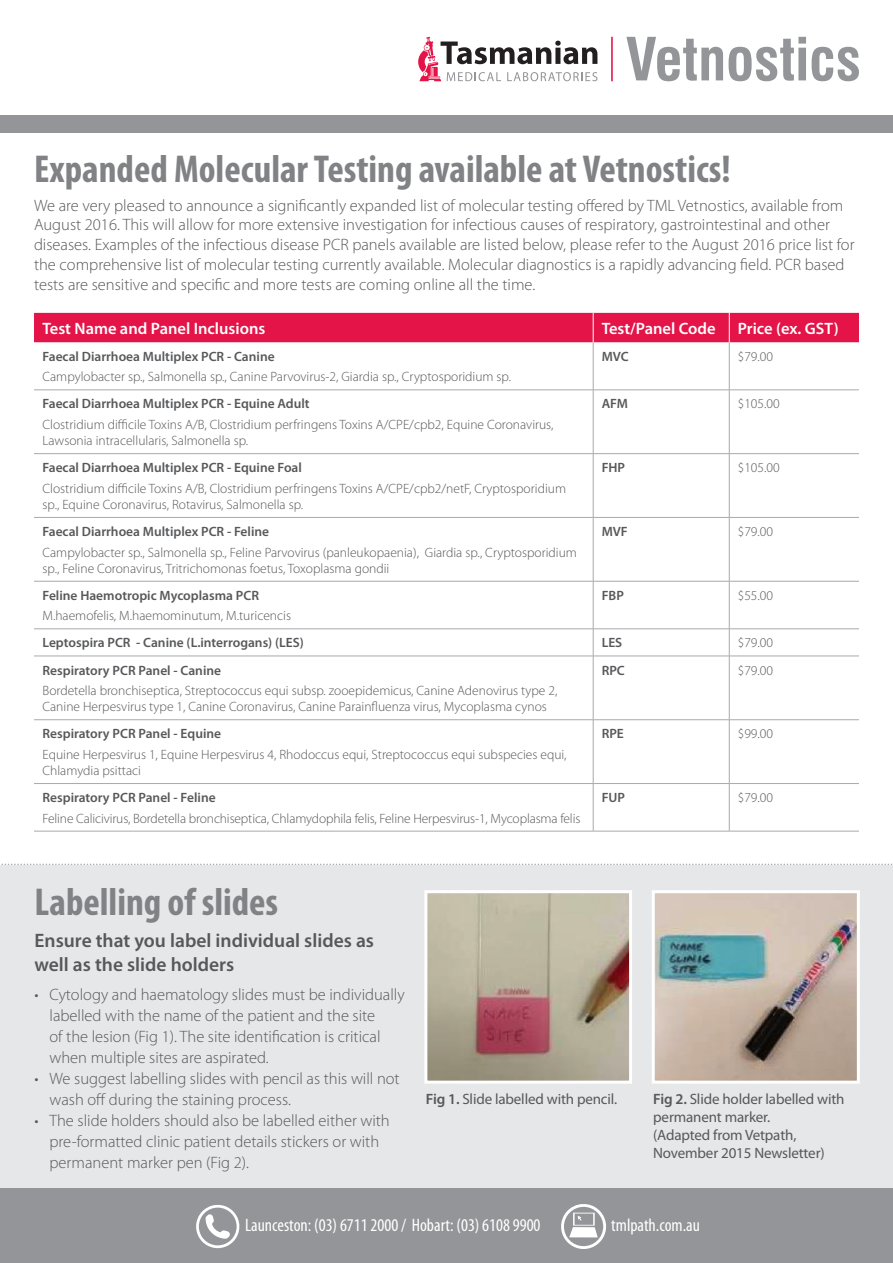
<style>
.page{position:relative;width:893px;height:1263px;background:#fff}
.page>*{position:absolute;margin:0;border:0;box-sizing:border-box;transform-origin:0 0}
.ArticleBodyCopy{font:700 condensed 39px "Myriad Pro";color:#808285}
.t1{font:600 19.5px/23.4px "Myriad Pro";color:#57585a}
.t2{font:condensed 18px "Myriad Pro";color:#fff}
.t3{font:300 16.5px/21px "Myriad Pro";color:#57585a}
.t4{font:600 16.5px "Myriad Pro";color:#fff}
.ArticleBodyCopy-2{font:15px/18px "Myriad Pro";letter-spacing:-.01em;color:#57585a}
.t5{font:300 13.5px/16.2px "Myriad Pro";color:#57585a}
.t6{font:600 13.5px "Myriad Pro";color:#57585a}
.s1{font-weight:600}
</style>
<div class="page">
<svg style="left:626px;top:37px;width:97px;height:44px"></svg>
<svg style="left:729px;top:37px;width:77px;height:44px"></svg>
<svg style="left:812px;top:47px;width:47px;height:34px"></svg>
<hr style="left:611px;top:37px;width:2px;height:44px;background:#e41448">
<svg style="left:418px;top:37px;width:179px;height:44px"></svg>
<div style="left:0;top:116px;width:893px;height:17px;background:#939598"></div>
<div style="left:0;top:1188px;width:893px;height:75px;background:#939598"></div>
<svg style="left:196px;top:1205px;width:43px;height:43px"></svg>
<svg style="left:561px;top:1204px;width:45px;height:45px"></svg>
<div style="left:0;top:865px;width:893px;height:323px;background:#e6e7e9"></div>
<img style="left:428px;top:894px;width:200px;height:185px">
<div style="left:424px;top:890px;width:208px;height:193px;border:3px solid #fff"></div>
<img style="left:656px;top:894px;width:200px;height:185px">
<div style="left:652px;top:890px;width:208px;height:193px;border:3px solid #fff"></div>
<hr style="left:593px;top:342px;width:1px;height:48px;background:#a8a9ad">
<hr style="left:729px;top:342px;width:1px;height:48px;background:#a8a9ad">
<hr style="left:34px;top:390px;width:559px;height:1px;background:#a8a9ad">
<hr style="left:593px;top:390px;width:136px;height:1px;background:#a8a9ad">
<hr style="left:593px;top:390px;width:1px;height:63px;background:#a8a9ad">
<hr style="left:729px;top:390px;width:130px;height:1px;background:#a8a9ad">
<hr style="left:729px;top:390px;width:1px;height:63px;background:#a8a9ad">
<hr style="left:34px;top:453px;width:559px;height:1px;background:#a8a9ad">
<hr style="left:593px;top:453px;width:136px;height:1px;background:#a8a9ad">
<hr style="left:593px;top:454px;width:1px;height:63px;background:#a8a9ad">
<hr style="left:729px;top:453px;width:130px;height:1px;background:#a8a9ad">
<hr style="left:729px;top:454px;width:1px;height:63px;background:#a8a9ad">
<hr style="left:34px;top:517px;width:559px;height:1px;background:#a8a9ad">
<hr style="left:593px;top:517px;width:136px;height:1px;background:#a8a9ad">
<hr style="left:593px;top:518px;width:1px;height:63px;background:#a8a9ad">
<hr style="left:729px;top:517px;width:130px;height:1px;background:#a8a9ad">
<hr style="left:729px;top:518px;width:1px;height:63px;background:#a8a9ad">
<hr style="left:34px;top:581px;width:559px;height:1px;background:#a8a9ad">
<hr style="left:593px;top:581px;width:136px;height:1px;background:#a8a9ad">
<hr style="left:593px;top:581px;width:1px;height:48px;background:#a8a9ad">
<hr style="left:729px;top:581px;width:130px;height:1px;background:#a8a9ad">
<hr style="left:729px;top:581px;width:1px;height:48px;background:#a8a9ad">
<hr style="left:34px;top:628px;width:559px;height:1px;background:#a8a9ad">
<hr style="left:593px;top:628px;width:136px;height:1px;background:#a8a9ad">
<svg style="left:593px;top:629px;width:1px;height:27px"></svg>
<hr style="left:729px;top:628px;width:130px;height:1px;background:#a8a9ad">
<svg style="left:729px;top:629px;width:1px;height:27px"></svg>
<hr style="left:34px;top:656px;width:559px;height:1px;background:#a8a9ad">
<hr style="left:593px;top:656px;width:136px;height:1px;background:#a8a9ad">
<hr style="left:593px;top:656px;width:1px;height:63px;background:#a8a9ad">
<hr style="left:729px;top:656px;width:130px;height:1px;background:#a8a9ad">
<hr style="left:729px;top:656px;width:1px;height:63px;background:#a8a9ad">
<hr style="left:34px;top:719px;width:559px;height:1px;background:#a8a9ad">
<hr style="left:593px;top:719px;width:136px;height:1px;background:#a8a9ad">
<hr style="left:593px;top:720px;width:1px;height:63px;background:#a8a9ad">
<hr style="left:729px;top:719px;width:130px;height:1px;background:#a8a9ad">
<hr style="left:729px;top:720px;width:1px;height:63px;background:#a8a9ad">
<hr style="left:34px;top:783px;width:559px;height:1px;background:#a8a9ad">
<hr style="left:593px;top:783px;width:136px;height:1px;background:#a8a9ad">
<hr style="left:593px;top:784px;width:1px;height:47px;background:#a8a9ad">
<hr style="left:729px;top:783px;width:130px;height:1px;background:#a8a9ad">
<hr style="left:729px;top:784px;width:1px;height:47px;background:#a8a9ad">
<hr style="left:34px;top:831px;width:559px;height:1px;background:#a8a9ad">
<hr style="left:593px;top:831px;width:136px;height:1px;background:#a8a9ad">
<hr style="left:729px;top:831px;width:130px;height:1px;background:#a8a9ad">
<div style="left:34px;top:313px;width:825px;height:29px;background:#e41448"></div>
<svg style="left:1px;top:863px;width:892px;height:2px"></svg>
<p class="ArticleBodyCopy" style="left:34px;top:145px;width:698px">Expanded Molecular Testing available at Vetnostics!</p>
<p class="t3" style="left:34px;top:196px;width:822px;line-height:19.8px">We are very pleased to announce a significantly expanded list of molecular testing offered by TML Vetnostics, available from August 2016. This will allow for more extensive investigation for infectious causes of respiratory, gastrointestinal and other diseases. Examples of the infectious disease PCR panels available are listed below, please refer to the August 2016 price list for the comprehensive list of molecular testing currently available. Molecular diagnostics is a rapidly advancing field. PCR based tests are sensitive and specific and more tests are coming online all the time.</p>
<p class="t4" style="left:43px;top:319px;width:224px">Test Name and Panel Inclusions</p>
<p class="t4" style="left:602px;top:319px;width:115px">Test/Panel Code</p>
<p class="t4" style="left:738px;top:319px;width:103px">Price (ex. GST)</p>
<p class="t6" style="left:43px;top:349px;width:234px">Faecal Diarrhoea Multiplex PCR - Canine</p>
<p class="t5" style="left:43px;top:369px;width:470px">Campylobacter sp., Salmonella sp., Canine Parvovirus-2, Giardia sp., Cryptosporidium sp.</p>
<p class="t6" style="left:602px;top:349px;width:29px">MVC</p>
<p class="t5" style="left:738px;top:348px;width:37px">$79.00</p>
<p class="t6" style="left:43px;top:396px;width:269px">Faecal Diarrhoea Multiplex PCR - Equine Adult</p>
<p class="t5" style="left:43px;top:417px;width:512px">Clostridium difficile Toxins A/B, Clostridium perfringens Toxins A/CPE/cpb2, Equine Coronavirus,<br>Lawsonia intracellularis, Salmonella sp.</p>
<p class="t6" style="left:43px;top:460px;width:261px">Faecal Diarrhoea Multiplex PCR - Equine Foal</p>
<p class="t5" style="left:43px;top:480px;width:525px">Clostridium difficile Toxins A/B, Clostridium perfringens Toxins A/CPE/cpb2/netF, Cryptosporidium sp., Equine Coronavirus, Rotavirus, Salmonella sp.</p>
<p class="t6" style="left:43px;top:524px;width:228px">Faecal Diarrhoea Multiplex PCR - Feline</p>
<p class="t5" style="left:43px;top:544px;width:536px">Campylobacter sp., Salmonella sp., Feline Parvovirus (panleukopaenia), Giardia sp., Cryptosporidium sp., Feline Coronavirus, Tritrichomonas foetus, Toxoplasma gondii</p>
<p class="t6" style="left:43px;top:588px;width:218px">Feline Haemotropic Mycoplasma PCR</p>
<p class="t5" style="left:43px;top:608px;width:250px">M.haemofelis, M.haemominutum, M.turicencis</p>
<p class="t6" style="left:602px;top:396px;width:28px">AFM</p>
<p class="t5" style="left:738px;top:396px;width:43px">$105.00</p>
<p class="t6" style="left:602px;top:460px;width:25px">FHP</p>
<p class="t5" style="left:738px;top:460px;width:43px">$105.00</p>
<p class="t6" style="left:602px;top:524px;width:28px">MVF</p>
<p class="t5" style="left:738px;top:524px;width:37px">$79.00</p>
<p class="t6" style="left:602px;top:588px;width:24px">FBP</p>
<p class="t5" style="left:738px;top:587px;width:37px">$55.00</p>
<p class="t6" style="left:43px;top:635px;width:263px">Leptospira PCR - Canine (L.interrogans) (LES)</p>
<p class="t6" style="left:602px;top:635px;width:22px">LES</p>
<p class="t5" style="left:738px;top:635px;width:37px">$79.00</p>
<p class="t6" style="left:43px;top:663px;width:180px">Respiratory PCR Panel - Canine</p>
<p class="t5" style="left:43px;top:683px;width:516px">Bordetella bronchiseptica, Streptococcus equi subsp. zooepidemicus, Canine Adenovirus type 2,<br>Canine Herpesvirus type 1, Canine Coronavirus, Canine Parainfluenza virus, Mycoplasma cynos</p>
<p class="t6" style="left:602px;top:663px;width:25px">RPC</p>
<p class="t5" style="left:738px;top:662px;width:37px">$79.00</p>
<p class="t6" style="left:43px;top:726px;width:180px">Respiratory PCR Panel - Equine</p>
<p class="t5" style="left:43px;top:746px;width:526px">Equine Herpesvirus 1, Equine Herpesvirus 4, Rhodoccus equi, Streptococcus equi subspecies equi,<br>Chlamydia psittaci</p>
<p class="t6" style="left:43px;top:790px;width:175px">Respiratory PCR Panel - Feline</p>
<p class="t5" style="left:43px;top:810px;width:539px">Feline Calicivirus, Bordetella bronchiseptica, Chlamydophila felis, Feline Herpesvirus-1, Mycoplasma felis</p>
<p class="t6" style="left:602px;top:726px;width:24px">RPE</p>
<p class="t5" style="left:738px;top:726px;width:37px">$99.00</p>
<p class="t6" style="left:602px;top:790px;width:25px">FUP</p>
<p class="t5" style="left:738px;top:790px;width:37px">$79.00</p>
<p class="ArticleBodyCopy" style="left:35px;top:878px;width:245px">Labelling of slides</p>
<p class="t1" style="left:35px;top:929px;width:341px">Ensure that you label individual slides as well as the slide holders</p>
<p class="t3" style="left:50px;top:984px;width:357px;text-indent:-15px">• Cytology and haematology slides must be individually labelled with the name of the patient and the site<br>of the lesion (Fig 1). The site identification is critical when multiple sites are aspirated.</p>
<p class="t3" style="left:50px;top:1068px;width:352px;text-indent:-15px">• We suggest labelling slides with pencil as this will not wash off during the staining process.</p>
<p class="t3" style="left:50px;top:1110px;width:342px;text-indent:-15px">• The slide holders should also be labelled either with pre-formatted clinic patient details stickers or with permanent marker pen (Fig 2).</p>
<p class="ArticleBodyCopy-2" style="left:426px;top:1090px;width:193px"><span class="s1">Fig 1.</span> Slide labelled with pencil.</p>
<p class="ArticleBodyCopy-2" style="left:653px;top:1090px;width:193px"><span class="s1">Fig 2.</span> Slide holder labelled with permanent marker.<br>(Adapted from Vetpath,<br>November 2015 Newsletter)</p>
<h3 class="t2" style="left:245px;top:1214px;width:297px">Launceston: (03) 6711 2000 / Hobart: (03) 6108 9900</h3>
<h3 class="t2" style="left:611px;top:1214px;width:90px">tmlpath.com.au</h3>
</div>
